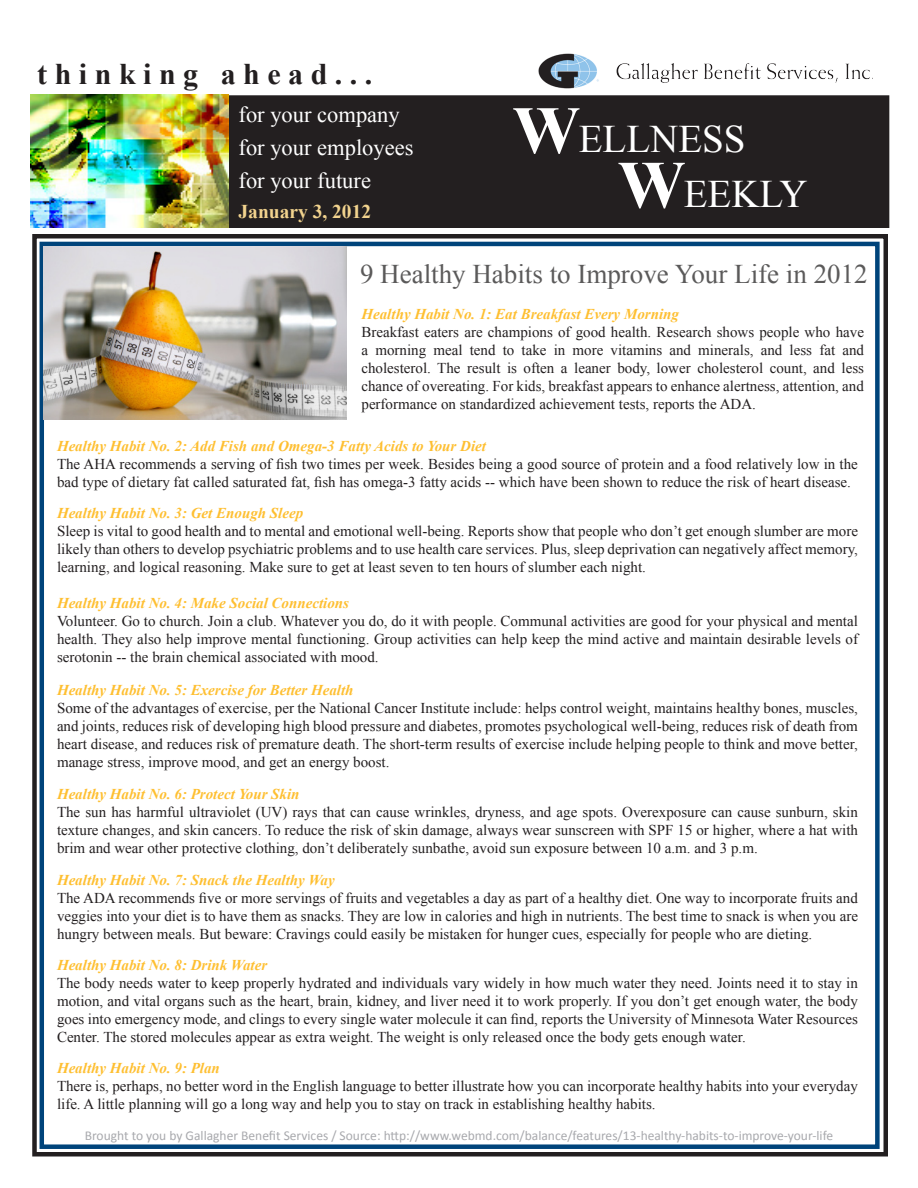
<style>
.page{position:relative;width:918px;height:1188px;background:#fff}
.page>*{position:absolute;margin:0;border:0;box-sizing:border-box;transform-origin:0 0}
.t1{font:700 67.5px "Times New Roman";color:#fff}
.t2{font:39px "Times New Roman";color:#fff}
.t3{font:700 30px "Times New Roman";color:#231f20}
.t4{font:27px "Times New Roman";color:#5b5a5a}
.t5{font:22.5px "Times New Roman";color:#fff}
.t6{font:700 19.5px "Times New Roman";color:#f2d38e}
.t7{font:15px/18px "Times New Roman";color:#231f20;text-align:justify}
.t8{font:italic 700 15px "Times New Roman";color:#febf31}
.t9{font:13.5px "Calibri";color:#a8a9ad}
</style>
<div class="page">
<div style="left:32px;top:234px;width:856px;height:922px;border:4px solid #231f20"></div>
<div style="left:40px;top:242px;width:840px;height:907px;border:4px solid #00447b"></div>
<div style="left:228px;top:96px;width:661px;height:131px;background:#231f20"></div>
<div style="left:228px;top:95px;width:661px;height:133px;border:2px solid #231f20"></div>
<img style="left:31px;top:95px;width:197px;height:133px">
<img style="left:538px;top:53px;width:335px;height:36px">
<img style="left:44px;top:246px;width:303px;height:174px">
<p class="t3" style="left:37px;top:53px;width:337px">t h i n k i n g a h e a d . . .</p>
<p class="t5" style="left:239px;top:100px;width:163px">for your company</p>
<p class="t5" style="left:239px;top:132px;width:176px">for your employees</p>
<p class="t5" style="left:239px;top:165px;width:134px">for your future</p>
<p class="t6" style="left:238px;top:198px;width:134px">January 3, 2012</p>
<p class="t1" style="left:513px;top:84px;width:69px">W</p>
<p class="t2" style="left:579px;top:112px;width:168px">ELLNESS</p>
<p class="t1" style="left:618px;top:138px;width:69px">W</p>
<p class="t2" style="left:684px;top:167px;width:125px">EEKLY</p>
<p class="t4" style="left:360px;top:256px;width:509px">9 Healthy Habits to Improve Your Life in 2012</p>
<p class="t8" style="left:362px;top:303px;width:319px">Healthy Habit No. 1: Eat Breakfast Every Morning</p>
<p class="t7" style="left:362px;top:323px;width:504px">Breakfast eaters are champions of good health. Research shows people who have a morning meal tend to take in more vitamins and minerals, and less fat and cholesterol. The result is often a leaner body, lower cholesterol count, and less chance of overeating. For kids, breakfast appears to enhance alertness, attention, and performance on standardized achievement tests, reports the ADA.</p>
<p class="t8" style="left:57px;top:435px;width:431px">Healthy Habit No. 2: Add Fish and Omega-3 Fatty Acids to Your Diet</p>
<p class="t7" style="left:57px;top:455px;width:802px">The AHA recommends a serving of fish two times per week. Besides being a good source of protein and a food relatively low in the bad type of dietary fat called saturated fat, fish has omega-3 fatty acids -- which have been shown to reduce the risk of heart disease.</p>
<p class="t8" style="left:57px;top:503px;width:248px">Healthy Habit No. 3: Get Enough Sleep</p>
<p class="t7" style="left:57px;top:522px;width:803px">Sleep is vital to good health and to mental and emotional well-being. Reports show that people who don’t get enough slumber are more likely than others to develop psychiatric problems and to use health care services. Plus, sleep deprivation can negatively affect memory, learning, and logical reasoning. Make sure to get at least seven to ten hours of slumber each night.</p>
<p class="t8" style="left:57px;top:593px;width:294px">Healthy Habit No. 4: Make Social Connections</p>
<p class="t7" style="left:57px;top:612px;width:802px">Volunteer. Go to church. Join a club. Whatever you do, do it with people. Communal activities are good for your physical and mental health. They also help improve mental functioning. Group activities can help keep the mind active and maintain desirable levels of serotonin -- the brain chemical associated with mood.</p>
<p class="t8" style="left:57px;top:680px;width:298px">Healthy Habit No. 5: Exercise for Better Health</p>
<p class="t7" style="left:57px;top:699px;width:803px">Some of the advantages of exercise, per the National Cancer Institute include: helps control weight, maintains healthy bones, muscles, and joints, reduces risk of developing high blood pressure and diabetes, promotes psychological well-being, reduces risk of death from heart disease, and reduces risk of premature death. The short-term results of exercise include helping people to think and move better, manage stress, improve mood, and get an energy boost.</p>
<p class="t8" style="left:57px;top:783px;width:244px">Healthy Habit No. 6: Protect Your Skin</p>
<p class="t7" style="left:57px;top:802px;width:803px">The sun has harmful ultraviolet (UV) rays that can cause wrinkles, dryness, and age spots. Overexposure can cause sunburn, skin texture changes, and skin cancers. To reduce the risk of skin damage, always wear sunscreen with SPF 15 or higher, where a hat with brim and wear other protective clothing, don’t deliberately sunbathe, avoid sun exposure between 10 a.m. and 3 p.m.</p>
<p class="t8" style="left:57px;top:869px;width:279px">Healthy Habit No. 7: Snack the Healthy Way</p>
<p class="t7" style="left:57px;top:888px;width:803px">The ADA recommends five or more servings of fruits and vegetables a day as part of a healthy diet. One way to incorporate fruits and veggies into your diet is to have them as snacks. They are low in calories and high in nutrients. The best time to snack is when you are hungry between meals. But beware: Cravings could easily be mistaken for hunger cues, especially for people who are dieting.</p>
<p class="t8" style="left:57px;top:954px;width:212px">Healthy Habit No. 8: Drink Water</p>
<p class="t7" style="left:57px;top:973px;width:802px">The body needs water to keep properly hydrated and individuals vary widely in how much water they need. Joints need it to stay in motion, and vital organs such as the heart, brain, kidney, and liver need it to work properly. If you don’t get enough water, the body goes into emergency mode, and clings to every single water molecule it can find, reports the University of Minnesota Water Resources Center. The stored molecules appear as extra weight. The weight is only released once the body gets enough water.</p>
<p class="t8" style="left:57px;top:1057px;width:164px">Healthy Habit No. 9: Plan</p>
<p class="t7" style="left:57px;top:1076px;width:802px">There is, perhaps, no better word in the English language to better illustrate how you can incorporate healthy habits into your everyday life. A little planning will go a long way and help you to stay on track in establishing healthy habits.</p>
<p class="t9" style="left:85px;top:1127px;width:750px">Brought to you by Gallagher Benefit Services / Source: http://www.webmd.com/balance/features/13-healthy-habits-to-improve-your-life</p>
</div>
